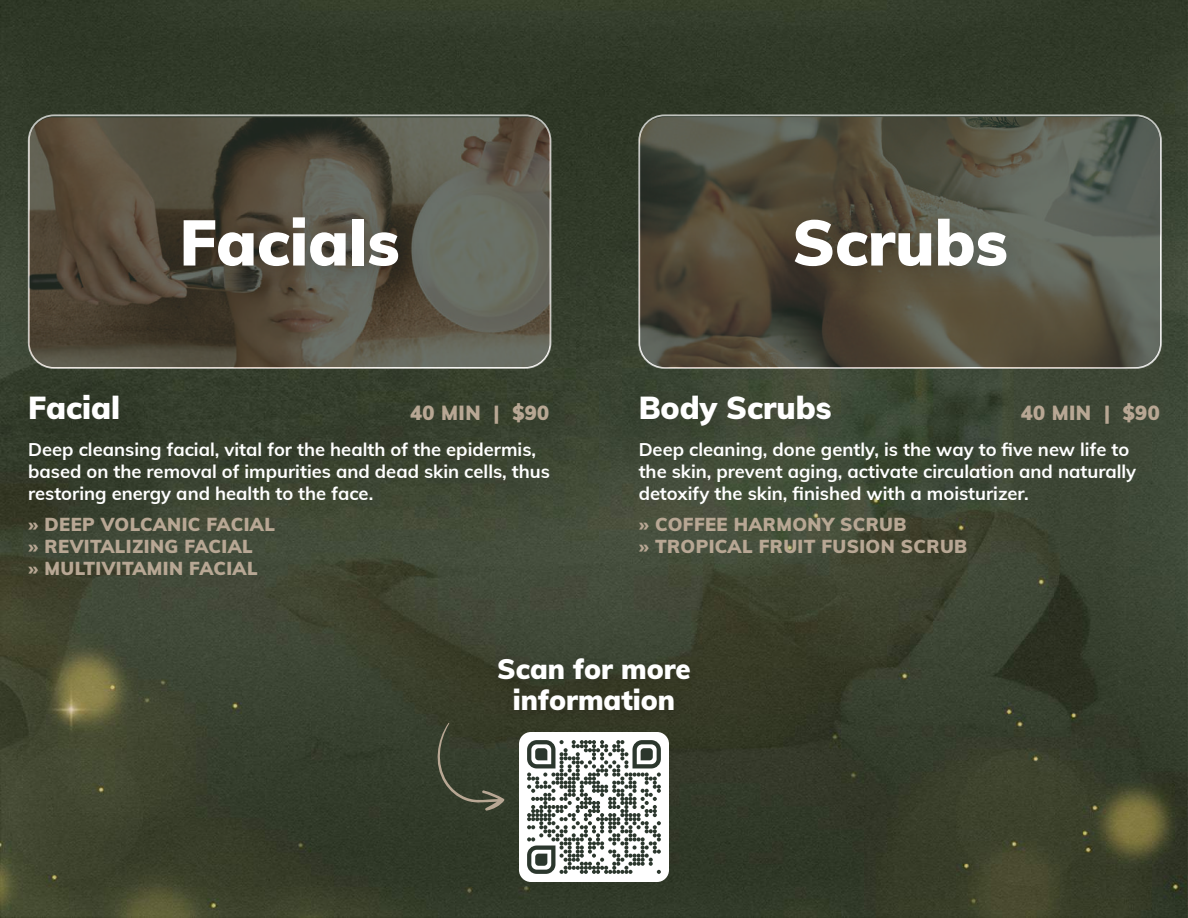
<style>
.page{position:relative;width:1188px;height:918px;background:#fff}
.page>*{position:absolute;margin:0;border:0;box-sizing:border-box;transform-origin:0 0}
.t1{font:900 63.6px "Mulish";color:#fff}
.t2{font:900 31.05px "Mulish";color:#fff}
.t3{font:900 27.6px/31px "Mulish";color:#fff;text-align:center}
.t4{font:900 19.95px "Mulish";letter-spacing:.02em;color:#b8a794}
.t5{font:700 18.3px/22px "Mulish";color:#fff}
.t6{font:900 18.3px/22px "Mulish";letter-spacing:.02em;color:#b8a794}
</style>
<div class="page">
<img style="left:0;top:0;width:1188px;height:918px">
<svg style="left:639px;top:115px;width:522px;height:253px;background:#535143"></svg>
<div style="left:638px;top:114px;width:524px;height:255px;border:2px solid #fff;border-radius:25px"></div>
<img style="left:720px;top:186px;width:373px;height:136px">
<img style="left:614px;top:367px;width:292px;height:98px">
<svg style="left:29px;top:115px;width:522px;height:253px;background:#575244"></svg>
<div style="left:28px;top:114px;width:523px;height:255px;border:2px solid #fff;border-radius:25px"></div>
<img style="left:109px;top:186px;width:374px;height:136px">
<img style="left:3px;top:367px;width:293px;height:98px">
<img style="left:486px;top:644px;width:222px;height:91px">
<svg style="left:433px;top:723px;width:72px;height:88px;background:#3c4331"></svg>
<div style="left:519px;top:732px;width:150px;height:150px;background:#fff;border-radius:12px"></div>
<svg style="left:527px;top:740px;width:134px;height:134px"></svg>
<h1 class="t1" style="left:180px;top:196px;width:222px">Facials</h1>
<h2 class="t2" style="left:28px;top:385px;width:93px">Facial</h2>
<p class="t5" style="left:28px;top:437px;width:523px">Deep cleansing facial, vital for the health of the epidermis, based on the removal of impurities and dead skin cells, thus restoring energy and health to the face.</p>
<p class="t6" style="left:28px;top:512px;width:248px">» DEEP VOLCANIC FACIAL » REVITALIZING FACIAL<br>» MULTIVITAMIN FACIAL</p>
<p class="t4" style="left:410px;top:398px;width:141px">40 MIN | $90</p>
<h1 class="t1" style="left:792px;top:196px;width:217px">Scrubs</h1>
<h2 class="t2" style="left:639px;top:385px;width:194px">Body Scrubs</h2>
<p class="t5" style="left:639px;top:437px;width:499px">Deep cleaning, done gently, is the way to five new life to the skin, prevent aging, activate circulation and naturally detoxify the skin, finished with a moisturizer.</p>
<p class="t6" style="left:639px;top:512px;width:330px">» COFFEE HARMONY SCRUB<br>» TROPICAL FRUIT FUSION SCRUB</p>
<p class="t4" style="left:1021px;top:398px;width:141px">40 MIN | $90</p>
<h3 class="t3" style="left:497px;top:652px;width:195px">Scan for more information</h3>
</div>
